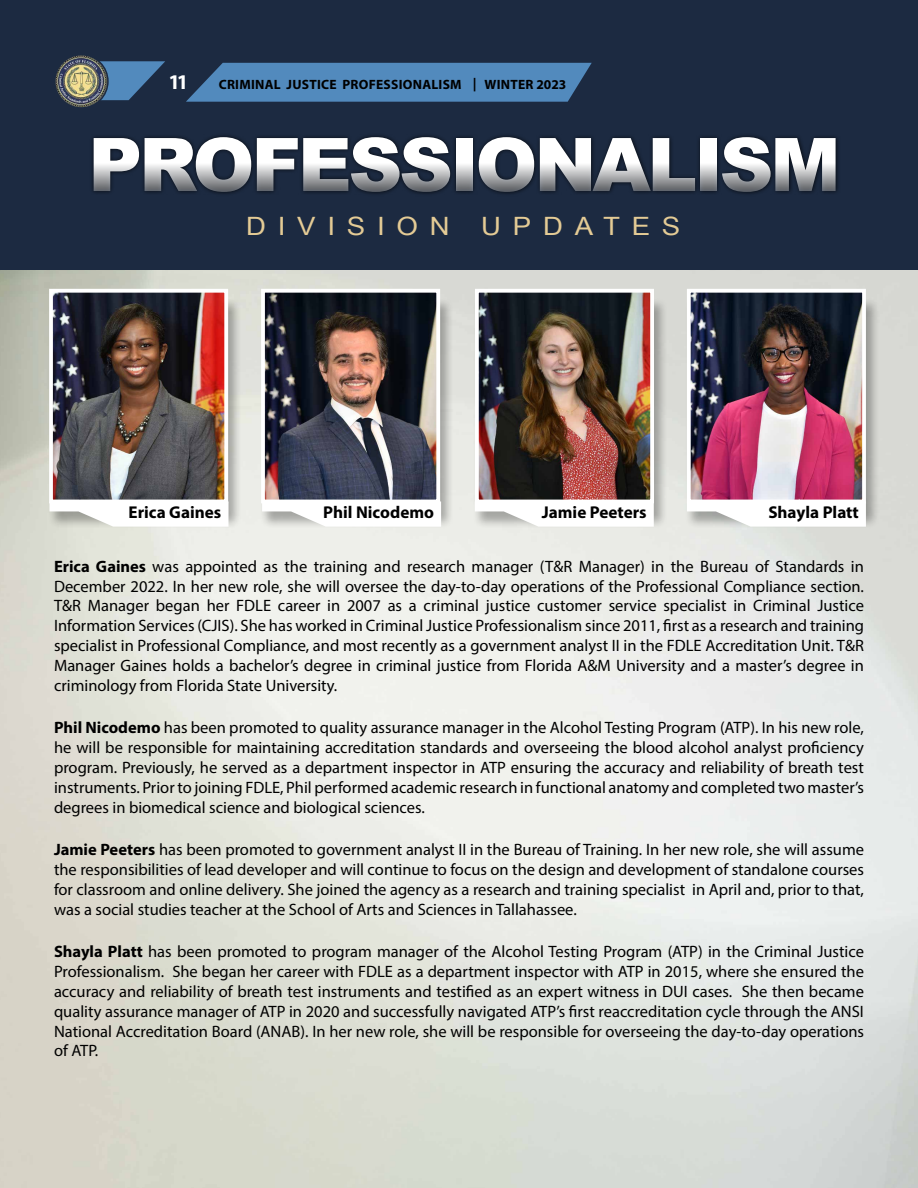
<style>
.page{position:relative;width:918px;height:1188px;background:#fff}
.page>*{position:absolute;margin:0;border:0;box-sizing:border-box;transform-origin:0 0}
.t1{font:900 73.95px "Arial";letter-spacing:-.045em;color:#fff}
.t2{font:25.2px "Arial Narrow";letter-spacing:.35em;color:#e4cb95;scale:1.33 1}
.t3{font:700 21px "Myriad Pro";color:#fff}
.t4{font:700 17.1px "Myriad Pro";color:#000}
.t5{font:16.5px/19.8px "Myriad Pro";color:#000;text-align:justify}
.t6{font:700 13.5px "Myriad Pro";letter-spacing:.02em;color:#000}
.s1{font-weight:700}
</style>
<div class="page">
<div style="left:0;top:0;width:918px;height:270px;background:#1c2a41"></div>
<svg style="left:100px;top:61px;width:492px;height:41px"></svg>
<img style="left:55px;top:55px;width:53px;height:53px;border-radius:27px">
<div style="left:54px;top:54px;width:55px;height:55px;border:2px solid #1c2a41;border-radius:50%"></div>
<div style="left:89px;top:133px;width:751px;height:63px;background:#000;opacity:.75"></div>
<div style="left:47px;top:298px;width:195px;height:231px;background:#000;opacity:.3"></div>
<img style="left:54px;top:294px;width:169px;height:204px">
<div style="left:49px;top:289px;width:179px;height:214px;border:4px solid #fff"></div>
<div style="left:259px;top:298px;width:195px;height:231px;background:#000;opacity:.3"></div>
<img style="left:266px;top:294px;width:169px;height:204px">
<div style="left:261px;top:289px;width:179px;height:214px;border:4px solid #fff"></div>
<div style="left:473px;top:298px;width:195px;height:231px;background:#000;opacity:.3"></div>
<img style="left:480px;top:294px;width:169px;height:204px">
<div style="left:475px;top:289px;width:179px;height:214px;border:4px solid #fff"></div>
<div style="left:685px;top:298px;width:195px;height:231px;background:#000;opacity:.3"></div>
<img style="left:692px;top:294px;width:169px;height:204px">
<div style="left:687px;top:289px;width:179px;height:214px;border:4px solid #fff"></div>
<svg style="left:262px;top:501px;width:179px;height:26px"></svg>
<svg style="left:475px;top:501px;width:179px;height:26px"></svg>
<svg style="left:687px;top:501px;width:179px;height:26px"></svg>
<svg style="left:49px;top:501px;width:180px;height:26px"></svg>
<p class="t3" style="left:168px;top:69px;width:21px">11</p>
<p class="t6" style="left:219px;top:76px;width:349px">CRIMINAL JUSTICE PROFESSIONALISM | WINTER 2023</p>
<h1 class="t1" style="left:88px;top:111px;width:754px">PROFESSIONALISM</h1>
<h2 class="t2" style="left:246px;top:207px;width:328px">DIVISION UPDATES</h2>
<p class="t4" style="left:129px;top:501px;width:94px">Erica Gaines</p>
<p class="t4" style="left:323px;top:501px;width:112px">Phil Nicodemo</p>
<p class="t4" style="left:542px;top:501px;width:106px">Jamie Peeters</p>
<p class="t4" style="left:768px;top:501px;width:92px">Shayla Platt</p>
<p class="t5" style="left:54px;top:556px;width:812px"><span class="s1">Erica Gaines</span> was appointed as the training and research manager (T&amp;R Manager) in the Bureau of Standards in December 2022. In her new role, she will oversee the day-to-day operations of the Professional Compliance section.<br>T&amp;R Manager began her FDLE career in 2007 as a criminal justice customer service specialist in Criminal Justice Information Services (CJIS). She has worked in Criminal Justice Professionalism since 2011, first as a research and training specialist in Professional Compliance, and most recently as a government analyst II in the FDLE Accreditation Unit. T&amp;R Manager Gaines holds a bachelor’s degree in criminal justice from Florida A&amp;M University and a master’s degree in criminology from Florida State University.</p>
<p class="t5" style="left:54px;top:718px;width:812px"><span class="s1">Phil Nicodemo</span> has been promoted to quality assurance manager in the Alcohol Testing Program (ATP). In his new role, he will be responsible for maintaining accreditation standards and overseeing the blood alcohol analyst proficiency program. Previously, he served as a department inspector in ATP ensuring the accuracy and reliability of breath test instruments. Prior to joining FDLE, Phil performed academic research in functional anatomy and completed two master’s degrees in biomedical science and biological sciences.</p>
<p class="t5" style="left:54px;top:840px;width:812px"><span class="s1">Jamie Peeters</span> has been promoted to government analyst II in the Bureau of Training. In her new role, she will assume the responsibilities of lead developer and will continue to focus on the design and development of standalone courses for classroom and online delivery. She joined the agency as a research and training specialist in April and, prior to that, was a social studies teacher at the School of Arts and Sciences in Tallahassee.</p>
<p class="t5" style="left:54px;top:942px;width:812px"><span class="s1">Shayla Platt</span> has been promoted to program manager of the Alcohol Testing Program (ATP) in the Criminal Justice Professionalism. She began her career with FDLE as a department inspector with ATP in 2015, where she ensured the accuracy and reliability of breath test instruments and testified as an expert witness in DUI cases. She then became quality assurance manager of ATP in 2020 and successfully navigated ATP’s first reaccreditation cycle through the ANSI National Accreditation Board (ANAB). In her new role, she will be responsible for overseeing the day-to-day operations of ATP.</p>
</div>
